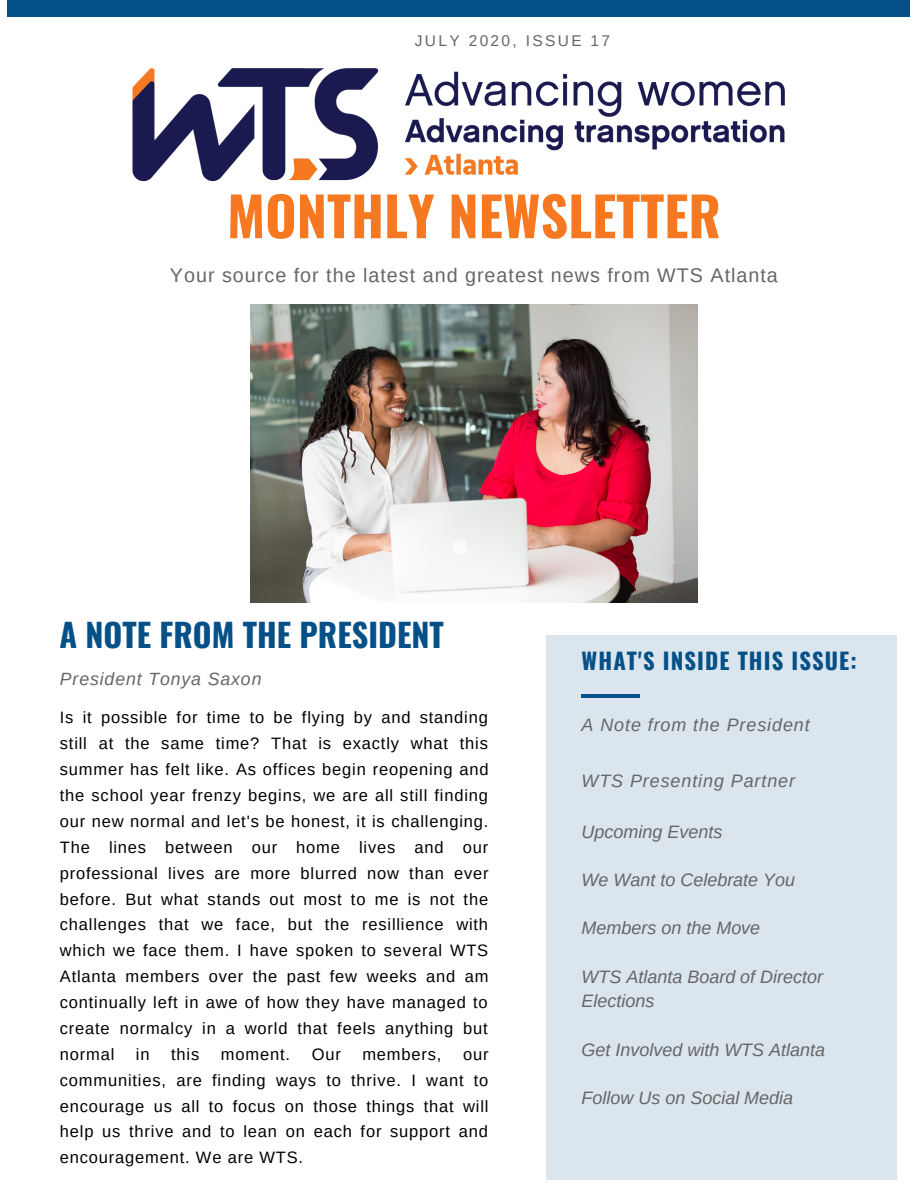
<style>
.page{position:relative;width:918px;height:1188px;background:#fff}
.page>*{position:absolute;margin:0;border:0;box-sizing:border-box;transform-origin:0 0}
.t1{font:700 54px "Oswald";color:#f67820}
.t2{font:700 32.25px "Oswald";color:#055087}
.t3{font:700 22.65px "Oswald";letter-spacing:.05em;color:#055087}
.t4{font:19.8px "Arimo";letter-spacing:.05em;color:#666}
.t5{font:italic 18px/24.3px "Arimo";color:#666}
.t6{font:italic 18px "Arimo";letter-spacing:.05em;color:#666}
.t7{font:italic 17.7px "Arimo";letter-spacing:.05em;color:#666}
.t8{font:16.5px/25.8px "Arimo";letter-spacing:.05em;color:#000;text-align:justify}
.t9{font:15.45px "Arimo";letter-spacing:.15em;color:#666}
</style>
<div class="page">
<div style="left:8px;top:0;width:902px;height:17px;background:#055087"></div>
<div style="left:546px;top:635px;width:351px;height:545px;background:#dae5ed"></div>
<hr style="left:582px;top:694px;width:58px;height:3px;background:#055087">
<img style="left:132px;top:68px;width:653px;height:114px">
<img style="left:250px;top:305px;width:447px;height:298px">
<p class="t9" style="left:415px;top:32px;width:197px">JULY 2020, ISSUE 17</p>
<h1 class="t1" style="left:227px;top:174px;width:495px">MONTHLY NEWSLETTER</h1>
<p class="t4" style="left:170px;top:264px;width:609px">Your source for the latest and greatest news from WTS Atlanta</p>
<h2 class="t2" style="left:59px;top:610px;width:386px">A NOTE FROM THE PRESIDENT</h2>
<p class="t7" style="left:60px;top:669px;width:203px">President Tonya Saxon</p>
<p class="t8" style="left:60px;top:705px;width:430px">Is it possible for time to be flying by and standing still at the same time? That is exactly what this summer has felt like. As offices begin reopening and the school year frenzy begins, we are all still finding our new normal and let's be honest, it is challenging.<br>The lines between our home lives and our professional lives are more blurred now than ever before. But what stands out most to me is not the challenges that we face, but the resillience with which we face them. I have spoken to several WTS Atlanta members over the past few weeks and am continually left in awe of how they have managed to create normalcy in a world that feels anything but normal</p>
<p class="t8" style="left:136px;top:1041px;width:15px">in</p>
<p class="t8" style="left:171px;top:1041px;width:30px">this</p>
<p class="t8" style="left:221px;top:1041px;width:71px">moment.</p>
<p class="t8" style="left:312px;top:1041px;width:31px">Our</p>
<p class="t8" style="left:362px;top:1041px;width:81px">members,</p>
<p class="t8" style="left:60px;top:1041px;width:430px;text-indent:403px">our communities, are finding ways to thrive. I want to encourage us all to focus on those things that will help us thrive and to lean on each for support and encouragement. We are WTS.</p>
<h3 class="t3" style="left:582px;top:643px;width:277px">WHAT'S INSIDE THIS ISSUE:</h3>
<p class="t6" style="left:582px;top:715px;width:230px">A Note from the President</p>
<p class="t6" style="left:582px;top:770px;width:215px">WTS Presenting Partner</p>
<p class="t5" style="left:582px;top:819px;width:142px">Upcoming Events</p>
<p class="t5" style="left:582px;top:868px;width:215px">We Want to Celebrate You</p>
<p class="t5" style="left:582px;top:916px;width:180px">Members on the Move</p>
<p class="t5" style="left:582px;top:965px;width:243px">WTS Atlanta Board of Director<br>Elections</p>
<p class="t5" style="left:582px;top:1037px;width:245px">Get Involved with WTS Atlanta</p>
<p class="t5" style="left:582px;top:1086px;width:213px">Follow Us on Social Media</p>
</div>
